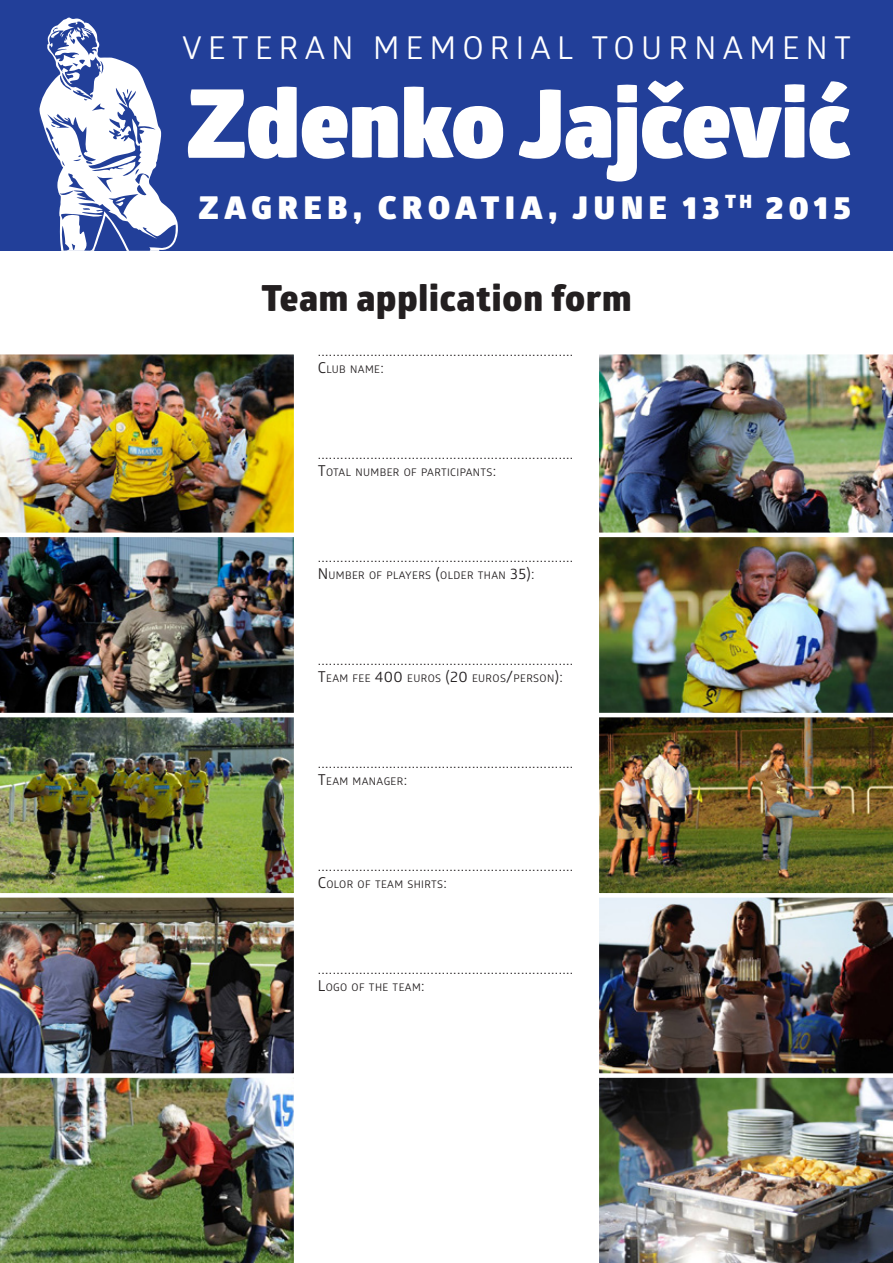
<style>
.page{position:relative;width:893px;height:1263px;background:#fff}
.page>*{position:absolute;margin:0;border:0;box-sizing:border-box;transform-origin:0 0}
.t1{font:900 94.95px "Glober";color:#fff}
.t2{font:800 36px "Glober";letter-spacing:.025em;color:#231f20}
.t3{font:900 31.5px "Glober";letter-spacing:.185em;color:#fff}
.t4{font:31.5px "Glober";letter-spacing:.2em;color:#fff}
.t5{font:15px "Glober";color:#231f20}
.t6{font:10.5px "Glober";letter-spacing:.035em;color:#231f20}
.s1{font-size:15px}
</style>
<div class="page">
<div style="left:0;top:0;width:893px;height:251px;background:#223f99"></div>
<img style="left:0;top:1078px;width:294px;height:185px">
<img style="left:599px;top:1078px;width:294px;height:185px">
<img style="left:0;top:897px;width:294px;height:181px">
<img style="left:599px;top:897px;width:294px;height:181px">
<img style="left:599px;top:717px;width:294px;height:177px">
<img style="left:0;top:717px;width:294px;height:177px">
<img style="left:0;top:537px;width:294px;height:176px">
<img style="left:599px;top:537px;width:294px;height:176px">
<img style="left:599px;top:354px;width:294px;height:179px">
<img style="left:0;top:354px;width:294px;height:179px">
<svg style="left:39px;top:17px;width:139px;height:234px"></svg>
<p class="t4" style="left:182px;top:26px;width:670px">VETERAN MEMORIAL TOURNAMENT</p>
<p class="t1" style="left:187px;top:51px;width:665px">Zdenko Jajčević</p>
<p class="t3" style="left:199px;top:183px;width:653px">ZAGREB, CROATIA, JUNE 13 <sup>TH</sup> 2015</p>
<p class="t2" style="left:261px;top:271px;width:371px">Team application form</p>
<p class="t5" style="left:318px;top:340px;width:257px">....................................................................</p>
<p class="t6" style="left:318px;top:362px;width:68px"><span class="s1">C</span>LUB NAME<span class="s1">:</span></p>
<p class="t5" style="left:318px;top:443px;width:257px">....................................................................</p>
<p class="t6" style="left:318px;top:465px;width:180px"><span class="s1">T</span>OTAL NUMBER OF PARTICIPANTS<span class="s1">:</span></p>
<p class="t5" style="left:318px;top:546px;width:257px">....................................................................</p>
<p class="t6" style="left:318px;top:568px;width:218px"><span class="s1">N</span> UMBER OF PLAYERS <span class="s1">(</span>OLDER THAN <span class="s1">35):</span></p>
<p class="t5" style="left:318px;top:649px;width:257px">....................................................................</p>
<p class="t6" style="left:318px;top:671px;width:247px"><span class="s1">T</span>EAM FEE <span class="s1">400</span> EUROS <span class="s1">(20</span> EUROS<span class="s1">/</span>PERSON<span class="s1">):</span></p>
<p class="t5" style="left:318px;top:752px;width:257px">....................................................................</p>
<p class="t6" style="left:318px;top:774px;width:91px"><span class="s1">T</span>EAM MANAGER<span class="s1">:</span></p>
<p class="t5" style="left:318px;top:855px;width:257px">....................................................................</p>
<p class="t6" style="left:318px;top:877px;width:131px"><span class="s1">C</span>OLOR OF TEAM SHIRTS<span class="s1">:</span></p>
<p class="t5" style="left:318px;top:958px;width:257px">....................................................................</p>
<p class="t6" style="left:318px;top:980px;width:109px"><span class="s1">L</span>OGO OF THE TEAM<span class="s1">:</span></p>
</div>
